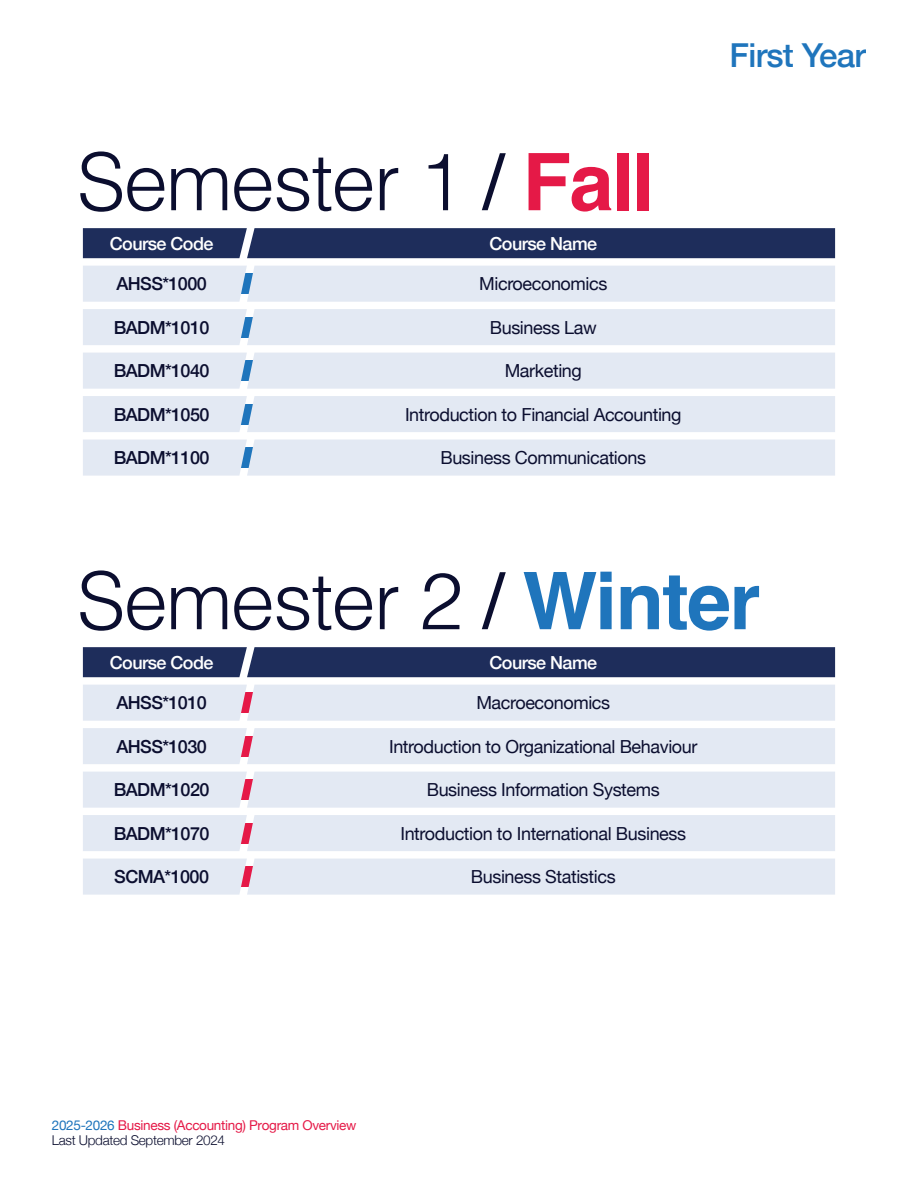
<style>
.page{position:relative;width:918px;height:1188px;background:#fff}
.page>*{position:absolute;margin:0;border:0;box-sizing:border-box;transform-origin:0 0}
.t1{font:300 79.5px "Helvetica";letter-spacing:-.02em;color:#0b0e2f}
.t2{font:500 33px "Helvetica Neue";letter-spacing:-.02em;color:#1f75bc}
.t3{font:18px "Helvetica Neue";letter-spacing:-.02em;color:#0b0e2f}
.t4{font:500 18px "Helvetica Neue";letter-spacing:-.03em;color:#0b0e2f}
.t5{font:500 18px "Helvetica Neue";letter-spacing:-.03em;color:#fff}
.t6{font:13.5px/15.1px "Helvetica Neue";letter-spacing:-.02em;color:#e51947}
.s1{font-weight:400}
.s2{font-weight:700;color:#e51947}
.s3{font-weight:700;color:#1f75bc}
.s4{color:#1f75bc}
.s5{font-weight:300;color:#0b0e2f}
</style>
<div class="page">
<div style="left:83px;top:440px;width:752px;height:36px;background:#e3e9f3"></div>
<div style="left:83px;top:228px;width:752px;height:30px;background:#1e2d5b"></div>
<div style="left:83px;top:266px;width:752px;height:36px;background:#e3e9f3"></div>
<div style="left:83px;top:309px;width:752px;height:36px;background:#e3e9f3"></div>
<div style="left:83px;top:353px;width:752px;height:36px;background:#e3e9f3"></div>
<div style="left:83px;top:396px;width:752px;height:36px;background:#e3e9f3"></div>
<div style="left:83px;top:647px;width:752px;height:30px;background:#1e2d5b"></div>
<div style="left:83px;top:685px;width:752px;height:36px;background:#e3e9f3"></div>
<div style="left:83px;top:728px;width:752px;height:36px;background:#e3e9f3"></div>
<div style="left:83px;top:772px;width:752px;height:36px;background:#e3e9f3"></div>
<div style="left:83px;top:815px;width:752px;height:36px;background:#e3e9f3"></div>
<div style="left:83px;top:859px;width:752px;height:36px;background:#e3e9f3"></div>
<h1 class="t1" style="left:77px;top:114px;width:579px">Semester 1 <span class="s1">/</span> <span class="s2">Fall</span></h1>
<p class="t5" style="left:110px;top:229px;width:105px">Course Code</p>
<p class="t5" style="left:489px;top:229px;width:109px">Course Name</p>
<p class="t4" style="left:116px;top:269px;width:92px">AHSS*1000</p>
<p class="t3" style="left:479px;top:271px;width:130px">Microeconomics</p>
<p class="t4" style="left:114px;top:313px;width:97px">BADM*1010</p>
<p class="t3" style="left:490px;top:314px;width:108px">Business Law</p>
<p class="t4" style="left:114px;top:356px;width:97px">BADM*1040</p>
<p class="t3" style="left:505px;top:358px;width:79px">Marketing</p>
<p class="t4" style="left:114px;top:400px;width:97px">BADM*1050</p>
<p class="t3" style="left:405px;top:401px;width:278px">Introduction to Financial Accounting</p>
<p class="t4" style="left:114px;top:443px;width:97px">BADM*1100</p>
<p class="t3" style="left:440px;top:445px;width:207px">Business Communications</p>
<h2 class="t2" style="left:730px;top:28px;width:138px">First Year</h2>
<h1 class="t1" style="left:77px;top:533px;width:685px">Semester 2 <span class="s1">/</span> <span class="s3">Winter</span></h1>
<p class="t5" style="left:110px;top:648px;width:105px">Course Code</p>
<p class="t5" style="left:489px;top:648px;width:109px">Course Name</p>
<p class="t4" style="left:116px;top:688px;width:92px">AHSS*1010</p>
<p class="t3" style="left:476px;top:690px;width:135px">Macroeconomics</p>
<p class="t4" style="left:116px;top:732px;width:92px">AHSS*1030</p>
<p class="t3" style="left:389px;top:733px;width:310px">Introduction to Organizational Behaviour</p>
<p class="t4" style="left:114px;top:775px;width:97px">BADM*1020</p>
<p class="t3" style="left:427px;top:777px;width:235px">Business Information Systems</p>
<p class="t4" style="left:114px;top:819px;width:97px">BADM*1070</p>
<p class="t3" style="left:400px;top:820px;width:287px">Introduction to International Business</p>
<p class="t4" style="left:114px;top:862px;width:96px">SCMA*1000</p>
<p class="t3" style="left:471px;top:864px;width:146px">Business Statistics</p>
<p class="t6" style="left:52px;top:1118px;width:306px"><span class="s4">2025-2026</span> Business (Accounting) Program Overview<br><span class="s5">Last Updated September 2024</span></p>
</div>
